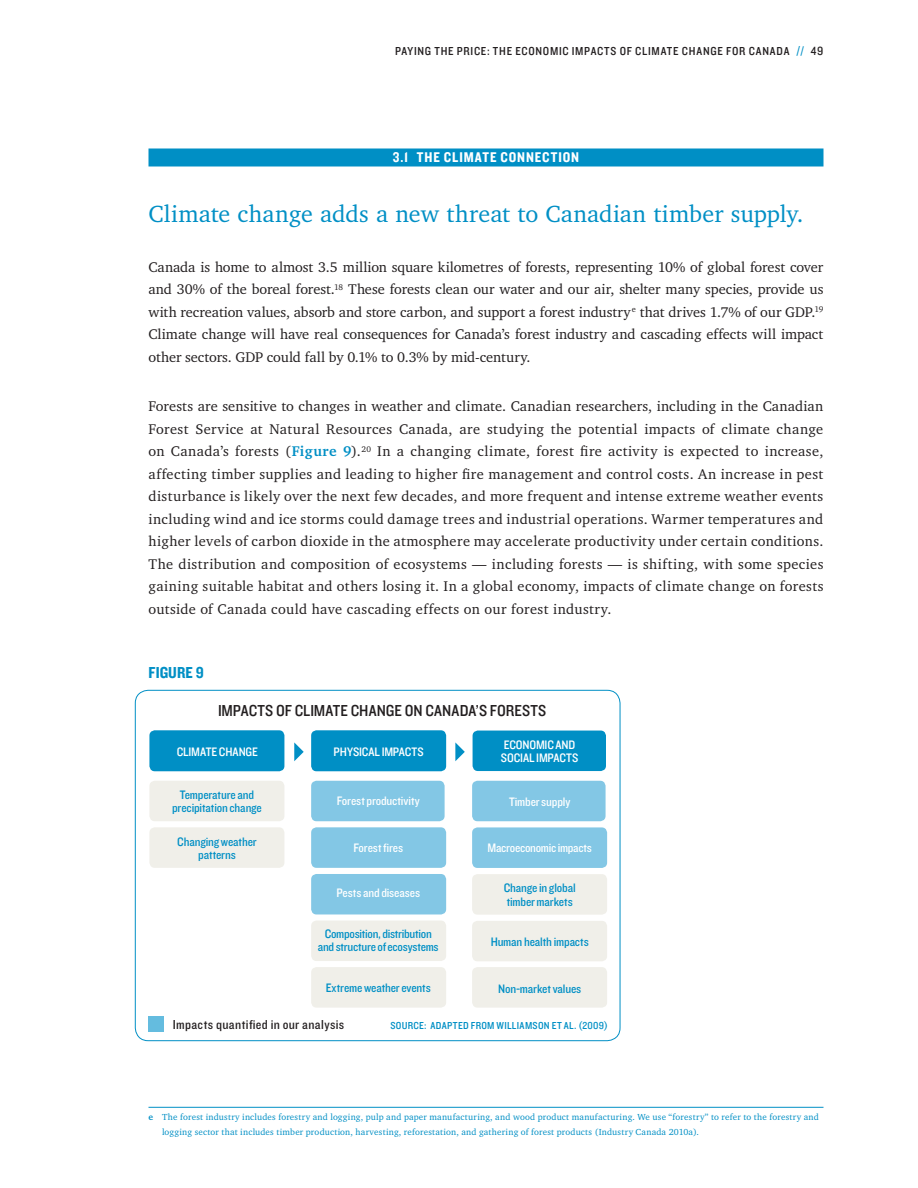
<style>
.page{position:relative;width:918px;height:1188px;background:#fff}
.page>*{position:absolute;margin:0;border:0;box-sizing:border-box;transform-origin:0 0}
.t1{font:24px "Charter IT Cby BT";letter-spacing:.005em;color:#008fc5}
.t2{font:16.5px "Knockout HTF30 Junior Welterwt";color:#231f20}
.t3{font:16.5px "Knockout HTF50 Welterweight";color:#008fc5}
.t4{font:14.7px "Knockout HTF50 Welterweight";color:#fff}
.t5{font:14.4px/22.5px "Charter IT Cby BT";letter-spacing:.015em;color:#231f20;text-align:justify}
.t6{font:13.5px "Knockout HTF30 Junior Welterwt";letter-spacing:.025em;color:#231f20}
.t7{font:12.75px/13.5px "Knockout HTF30 Junior Welterwt";letter-spacing:-.015em;color:#008fc5;text-align:center}
.t8{font:12.75px "Knockout HTF30 Junior Welterwt";letter-spacing:-.015em;color:#fff}
.t9{font:12px "Knockout HTF30 Junior Welterwt";letter-spacing:.06em;color:#231f20}
.t10{font:10.5px "Knockout HTF30 Junior Welterwt";letter-spacing:.03em;color:#008fc5}
.t11{font:9px/15px "Charter IT Cby BT";letter-spacing:.025em;color:#008fc5}
.s1{font-size:12.3px;color:#008fc5}
.s2{color:#008fc5}
.s3{font-size:12.3px}
.s4{font-weight:700;color:#008fc5}
.s5{font-weight:700}
</style>
<div class="page">
<div style="left:148px;top:148px;width:676px;height:18px;background:#008fc5"></div>
<hr style="left:148px;top:1107px;width:676px;height:1px;background:#008fc5">
<div style="left:149px;top:730px;width:135px;height:41px;background:#008fc5;border-radius:5px"></div>
<div style="left:473px;top:731px;width:133px;height:40px;background:#008fc5;border-radius:5px"></div>
<div style="left:472px;top:827px;width:135px;height:41px;background:#83c7e5;border-radius:5px"></div>
<div style="left:472px;top:781px;width:134px;height:40px;background:#83c7e5;border-radius:5px"></div>
<div style="left:472px;top:874px;width:135px;height:41px;background:#f0efe9;border-radius:5px"></div>
<div style="left:472px;top:921px;width:135px;height:40px;background:#f0efe9;border-radius:5px"></div>
<div style="left:472px;top:967px;width:135px;height:41px;background:#f0efe9;border-radius:5px"></div>
<div style="left:149px;top:781px;width:135px;height:40px;background:#f0efe9;border-radius:5px"></div>
<div style="left:149px;top:827px;width:135px;height:41px;background:#f0efe9;border-radius:5px"></div>
<div style="left:311px;top:730px;width:135px;height:41px;background:#008fc5;border-radius:5px"></div>
<div style="left:311px;top:921px;width:135px;height:40px;background:#f0efe9;border-radius:5px"></div>
<div style="left:311px;top:781px;width:134px;height:40px;background:#83c7e5;border-radius:5px"></div>
<div style="left:311px;top:874px;width:135px;height:40px;background:#83c7e5;border-radius:5px"></div>
<div style="left:311px;top:827px;width:135px;height:41px;background:#83c7e5;border-radius:5px"></div>
<div style="left:311px;top:967px;width:135px;height:41px;background:#f0efe9;border-radius:5px"></div>
<div style="left:148px;top:1016px;width:15px;height:16px;background:#64bcdf"></div>
<svg style="left:455px;top:742px;width:10px;height:19px"></svg>
<svg style="left:294px;top:742px;width:10px;height:19px"></svg>
<p class="t9" style="left:395px;top:44px;width:430px">PAYING THE PRICE: THE ECONOMIC IMPACTS OF CLIMATE CHANGE FOR CANADA<span class="s1">/</span><span class="s2">/</span><span class="s1">/</span><span class="s2">/</span>0<span class="s3">49</span></p>
<p class="t9" style="left:388px;top:44px;width:396px">PAYING THE PRICE: THE ECONOMIC IMPACTS OF CLIMATE CHANGE FOR CANADA</p>
<p class="t4" style="left:393px;top:150px;width:75px">3.1 THE CLIMATE</p>
<p class="t4" style="left:501px;top:150px;width:9px">CONNECTION</p>
<h1 class="t1" style="left:148px;top:199px;width:657px">Climate change adds a new threat to Canadian timber supply.</h1>
<p class="t5" style="left:148px;top:255px;width:676px">Canada is home to almost 3.5 million square kilometres of forests, representing 10% of global forest cover and 30% of the boreal forest.<sup>18</sup> These forests clean our water and our air, shelter many species, provide us with recreation values, absorb and store carbon, and support a forest industry<sup>e</sup> that drives 1.7% of our GDP.<sup>19<br></sup>Climate change will have real consequences for Canada’s forest industry and cascading effects will impact other sectors. GDP could fall by 0.1% to 0.3% by mid-century.</p>
<p class="t5" style="left:148px;top:395px;width:676px">Forests are sensitive to changes in weather and climate. Canadian researchers, including in the Canadian Forest Service at Natural Resources Canada, are studying the potential impacts of climate change on Canada’s forests (<span class="s4">Figure 9</span>).<sup>20</sup> In a changing climate, forest fire activity is expected to increase, affecting timber supplies and leading to higher fire management and control costs. An increase in pest disturbance is likely over the next few decades, and more frequent and intense extreme weather events including wind and ice storms could damage trees and industrial operations. Warmer temperatures and higher levels of carbon dioxide in the atmosphere may accelerate productivity under certain conditions.<br>The distribution and composition of ecosystems — including forests — is shifting, with some species gaining suitable habitat and others losing it. In a global economy, impacts of climate change on forests outside of Canada could have cascading effects on our forest industry.</p>
<p class="t3" style="left:148px;top:664px;width:9px">FIGURE</p>
<p class="t3" style="left:196px;top:664px;width:10px">9</p>
<p class="t2" style="left:218px;top:702px;width:9px">impacts</p>
<p class="t2" style="left:276px;top:702px;width:28px">of climate</p>
<p class="t2" style="left:351px;top:702px;width:10px">change</p>
<p class="t2" style="left:405px;top:702px;width:39px">on Canada</p>
<p class="t2" style="left:476px;top:702px;width:23px">’s forests</p>
<p class="t8" style="left:177px;top:745px;width:13px">Climate</p>
<p class="t8" style="left:219px;top:745px;width:8px">change</p>
<p class="t7" style="left:172px;top:788px;width:91px">Temperature and precipitation change</p>
<p class="t7" style="left:177px;top:835px;width:81px">Changing weather patterns</p>
<p class="t8" style="left:334px;top:745px;width:13px">Physical</p>
<p class="t8" style="left:382px;top:745px;width:7px">impacts</p>
<p class="t8" style="left:337px;top:794px;width:85px">Forest productivity</p>
<p class="t8" style="left:353px;top:841px;width:51px">Forest fires</p>
<p class="t8" style="left:504px;top:738px;width:13px">Economic</p>
<p class="t8" style="left:556px;top:738px;width:8px">and</p>
<p class="t8" style="left:501px;top:751px;width:7px">social</p>
<p class="t8" style="left:536px;top:751px;width:7px">impacts</p>
<p class="t8" style="left:509px;top:795px;width:63px">Timber supply</p>
<p class="t8" style="left:487px;top:841px;width:106px">Macroeconomic impacts</p>
<p class="t7" style="left:504px;top:882px;width:73px;text-align:left">Change in global timber markets</p>
<p class="t7" style="left:491px;top:935px;width:100px">Human health impacts</p>
<p class="t7" style="left:498px;top:983px;width:85px">Non-market values</p>
<p class="t8" style="left:336px;top:887px;width:85px">Pests and diseases</p>
<p class="t7" style="left:318px;top:927px;width:122px">Composition, distribution and structure of ecosystems</p>
<p class="t7" style="left:326px;top:981px;width:107px">Extreme weather events</p>
<p class="t6" style="left:173px;top:1017px;width:173px">Impacts quantified in our analysis</p>
<p class="t10" style="left:390px;top:1020px;width:12px">Source</p>
<p class="t10" style="left:424px;top:1020px;width:19px">: Adapted</p>
<p class="t10" style="left:471px;top:1020px;width:7px">from</p>
<p class="t10" style="left:497px;top:1020px;width:14px">Williamson</p>
<p class="t10" style="left:552px;top:1020px;width:58px">et al. (2009)</p>
<p class="t11" style="left:162px;top:1109px;width:658px;text-indent:-14px"><span class="s5">e</span> The forest industry includes forestry and logging, pulp and paper manufacturing, and wood product manufacturing. We use “forestry” to refer to the forestry and logging sector that includes timber production, harvesting, reforestation, and gathering of forest products (Industry Canada 2010a).</p>
</div>
